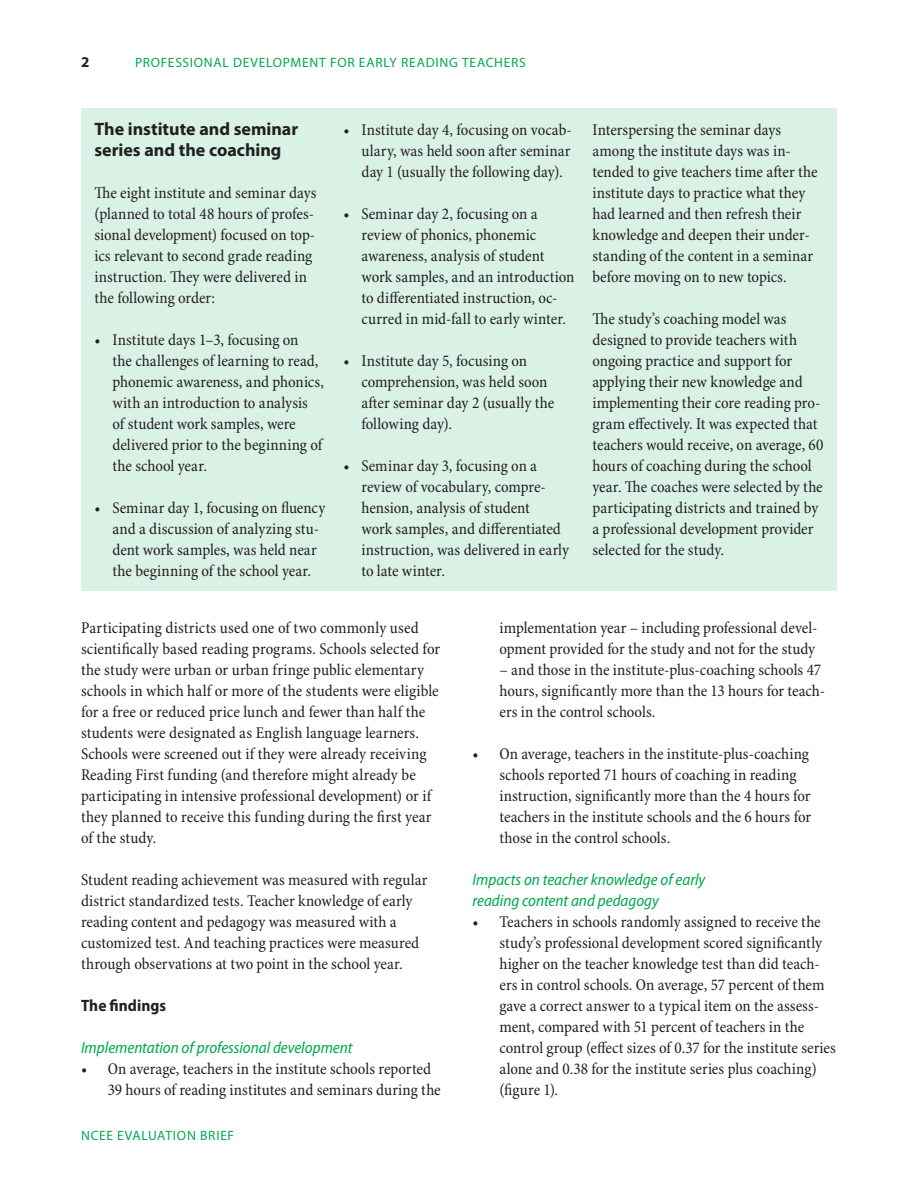
<style>
.page{position:relative;width:918px;height:1188px;background:#fff}
.page>*{position:absolute;margin:0;border:0;box-sizing:border-box;transform-origin:0 0}
.t1{font:700 18px/21px "Myriad Pro";color:#231f20}
.t2{font:condensed 16.5px/21px "Minion Pro";color:#231f20}
.t3{font:italic semi-condensed 16.5px/21px "Myriad Pro";color:#00a94f}
.t4{font:700 semi-condensed 16.5px "Myriad Pro";letter-spacing:.005em;color:#231f20}
.t5{font:700 15px "Myriad Pro";color:#231f20}
.t6{font:13.5px "Myriad Pro";letter-spacing:.055em;color:#00a94f}
</style>
<div class="page">
<div style="left:81px;top:108px;width:756px;height:483px;background:#d9f2e5"></div>
<p class="t5" style="left:81px;top:54px;width:10px">2</p>
<p class="t6" style="left:135px;top:55px;width:392px">PROFESSIONAL DEVELOPMENT FOR EARLY READING TEACHERS</p>
<p class="t1" style="left:94px;top:119px;width:205px">The institute and seminar series and the coaching</p>
<p class="t2" style="left:94px;top:183px;width:224px">The eight institute and seminar days (planned to total 48 hours of profes&shy;sional development) focused on top&shy;ics relevant to second grade reading instruction. They were delivered in the following order:</p>
<p class="t2" style="left:113px;top:330px;width:213px;text-indent:-18px">• Institute days 1–3, focusing on<br>the challenges of learning to read, phonemic awareness, and phonics, with an introduction to analysis of student work samples, were delivered prior to the beginning of the school year.</p>
<p class="t2" style="left:113px;top:498px;width:214px;text-indent:-18px">• Seminar day 1, focusing on fluency and a discussion of analyzing stu&shy;dent work samples, was held near the beginning of the school year.</p>
<p class="t2" style="left:362px;top:120px;width:212px;text-align:justify;text-indent:-18px">• Institute day 4, focusing on vocab&shy;ulary, was held soon after seminar day 1 (usually the following day).</p>
<p class="t2" style="left:362px;top:204px;width:214px;text-indent:-18px">• Seminar day 2, focusing on a review of phonics, phonemic awareness, analysis of student work samples, and an introduction to differentiated instruction, oc&shy;curred in mid-fall to early winter.</p>
<p class="t2" style="left:362px;top:351px;width:194px;text-indent:-18px">• Institute day 5, focusing on comprehension, was held soon after seminar day 2 (usually the following day).</p>
<p class="t2" style="left:362px;top:456px;width:209px;text-indent:-18px">• Seminar day 3, focusing on a review of vocabulary, compre&shy;hension, analysis of student<br>work samples, and differentiated instruction, was delivered in early to late winter.</p>
<p class="t2" style="left:593px;top:120px;width:227px">Interspersing the seminar days among the institute days was in&shy;tended to give teachers time after the institute days to practice what they had learned and then refresh their knowledge and deepen their under&shy;standing of the content in a seminar before moving on to new topics.</p>
<p class="t2" style="left:593px;top:309px;width:233px">The study’s coaching model was designed to provide teachers with ongoing practice and support for applying their new knowledge and implementing their core reading pro&shy;gram effectively. It was expected that teachers would receive, on average, 60 hours of coaching during the school year. The coaches were selected by the participating districts and trained by a professional development provider selected for the study.</p>
<p class="t2" style="left:81px;top:618px;width:361px">Participating districts used one of two commonly used scientifically based reading programs. Schools selected for the study were urban or urban fringe public elementary schools in which half or more of the students were eligible for a free or reduced price lunch and fewer than half the students were designated as English language learners.<br>Schools were screened out if they were already receiving Reading First funding (and therefore might already be participating in intensive professional development) or if they planned to receive this funding during the first year of the study.</p>
<p class="t2" style="left:81px;top:870px;width:348px">Student reading achievement was measured with regular district standardized tests. Teacher knowledge of early reading content and pedagogy was measured with a customized test. And teaching practices were measured through observations at two point in the school year.</p>
<p class="t4" style="left:81px;top:996px;width:87px">The findings</p>
<p class="t3" style="left:81px;top:1037px;width:273px">Implementation of professional development</p>
<p class="t2" style="left:108px;top:1059px;width:334px;text-indent:-27px">• On average, teachers in the institute schools reported<br>39 hours of reading institutes and seminars during the</p>
<p class="t6" style="left:81px;top:1128px;width:9px">NCEE</p>
<p class="t6" style="left:117px;top:1128px;width:118px">EVALUATION BRIEF</p>
<p class="t2" style="left:499px;top:618px;width:319px">implementation year – including professional devel&shy;opment provided for the study and not for the study</p>
<p class="t2" style="left:499px;top:660px;width:327px">– and those in the institute-plus-coaching schools 47 hours, significantly more than the 13 hours for teach&shy;ers in the control schools.</p>
<p class="t2" style="left:499px;top:744px;width:313px;text-indent:-27px">• On average, teachers in the institute-plus-coaching schools reported 71 hours of coaching in reading instruction, significantly more than the 4 hours for teachers in the institute schools and the 6 hours for those in the control schools.</p>
<p class="t3" style="left:472px;top:869px;width:234px">Impacts on teacher knowledge of early reading content and pedagogy</p>
<p class="t2" style="left:499px;top:912px;width:338px;text-indent:-27px">• Teachers in schools randomly assigned to receive the study’s professional development scored significantly higher on the teacher knowledge test than did teach&shy;ers in control schools. On average, 57 percent of them gave a correct answer to a typical item on the assess&shy;ment, compared with 51 percent of teachers in the control group (effect sizes of 0.37 for the institute series alone and 0.38 for the institute series plus coaching) (figure 1).</p>
</div>
